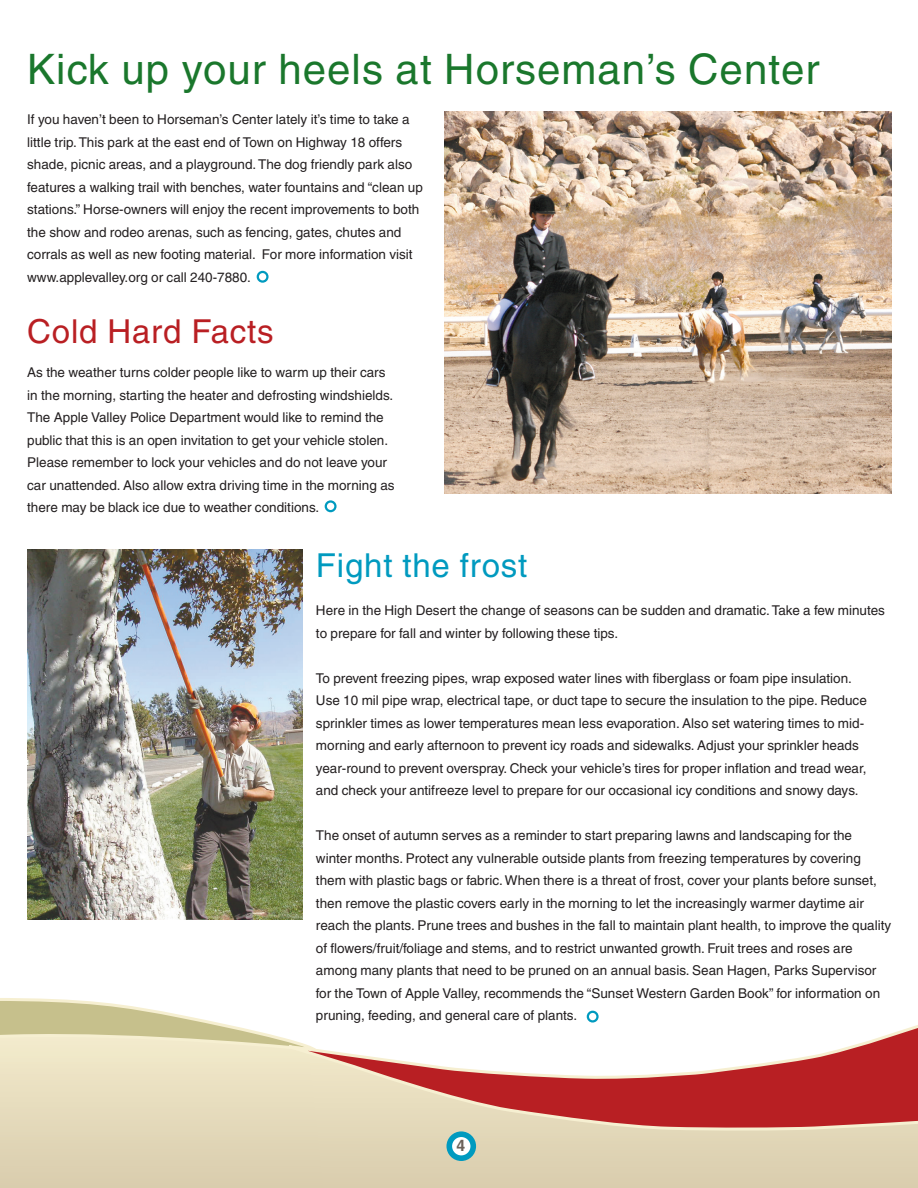
<style>
.page{position:relative;width:918px;height:1188px;background:#fff}
.page>*{position:absolute;margin:0;border:0;box-sizing:border-box;transform-origin:0 0}
.t1{font:42px "Helvetica";letter-spacing:.025em;color:#1a772c}
.t2{font:33px "Helvetica";letter-spacing:.025em;color:#009abf}
.t3{font:33px "Helvetica";letter-spacing:.025em;color:#b91f23}
.t4{font:700 15.75px "Helvetica";color:#6c625a}
.t5{font:13.5px/22.5px "Helvetica";color:#231f20}
</style>
<div class="page">
<div style="left:323px;top:1133px;width:595px;height:55px;background:#ddd1b2"></div>
<svg style="left:0;top:1053px;width:323px;height:135px;background:#e3d9ba"></svg>
<svg style="left:0;top:998px;width:286px;height:55px"></svg>
<svg style="left:286px;top:1017px;width:632px;height:116px"></svg>
<div style="left:449px;top:1134px;width:24px;height:24px;background:#fff;border-radius:50%"></div>
<div style="left:447px;top:1131px;width:29px;height:30px;border:6px solid #009abf;border-radius:50%"></div>
<div style="left:588px;top:1012px;width:9px;height:9px;background:#fff;border-radius:50%"></div>
<div style="left:587px;top:1011px;width:12px;height:12px;border:2px solid #009abf;border-radius:50%"></div>
<img style="left:27px;top:549px;width:275px;height:370px">
<img style="left:445px;top:112px;width:446px;height:382px">
<div style="left:257px;top:271px;width:12px;height:12px;border:2px solid #009abf;border-radius:50%"></div>
<div style="left:325px;top:500px;width:12px;height:12px;border:2px solid #009abf;border-radius:50%"></div>
<p class="t1" style="left:27px;top:45px;width:794px">Kick up your heels at Horseman’s Center</p>
<p class="t5" style="left:27px;top:108px;width:397px">If you haven’t been to Horseman’s Center lately it’s time to take a little trip. This park at the east end of Town on Highway 18 offers shade, picnic areas, and a playground. The dog friendly park also features a walking trail with benches, water fountains and “clean up stations.” Horse-owners will enjoy the recent improvements to both the show and rodeo arenas, such as fencing, gates, chutes and corrals as well as new footing material. For more information visit www.applevalley.org or call 240-7880.</p>
<p class="t3" style="left:27px;top:312px;width:248px">Cold Hard Facts</p>
<p class="t5" style="left:27px;top:361px;width:369px">As the weather turns colder people like to warm up their cars in the morning, starting the heater and defrosting windshields.<br>The Apple Valley Police Department would like to remind the public that this is an open invitation to get your vehicle stolen.<br>Please remember to lock your vehicles and do not leave your car unattended. Also allow extra driving time in the morning as there may be black ice due to weather conditions.</p>
<p class="t2" style="left:316px;top:546px;width:213px">Fight the frost</p>
<p class="t5" style="left:316px;top:599px;width:571px">Here in the High Desert the change of seasons can be sudden and dramatic. Take a few minutes to prepare for fall and winter by following these tips.</p>
<p class="t5" style="left:316px;top:667px;width:552px">To prevent freezing pipes, wrap exposed water lines with fiberglass or foam pipe insulation.<br>Use 10 mil pipe wrap, electrical tape, or duct tape to secure the insulation to the pipe. Reduce sprinkler times as lower temperatures mean less evaporation. Also set watering times to mid&shy;morning and early afternoon to prevent icy roads and sidewalks. Adjust your sprinkler heads year-round to prevent overspray. Check your vehicle’s tires for proper inflation and tread wear, and check your antifreeze level to prepare for our occasional icy conditions and snowy days.</p>
<p class="t5" style="left:316px;top:824px;width:577px">The onset of autumn serves as a reminder to start preparing lawns and landscaping for the winter months. Protect any vulnerable outside plants from freezing temperatures by covering them with plastic bags or fabric. When there is a threat of frost, cover your plants before sunset, then remove the plastic covers early in the morning to let the increasingly warmer daytime air reach the plants. Prune trees and bushes in the fall to maintain plant health, to improve the quality of flowers/fruit/foliage and stems, and to restrict unwanted growth. Fruit trees and roses are among many plants that need to be pruned on an annual basis. Sean Hagen, Parks Supervisor for the Town of Apple Valley, recommends the “Sunset Western Garden Book” for information on pruning, feeding, and general care of plants.</p>
<p class="t4" style="left:457px;top:1136px;width:10px">4</p>
</div>
